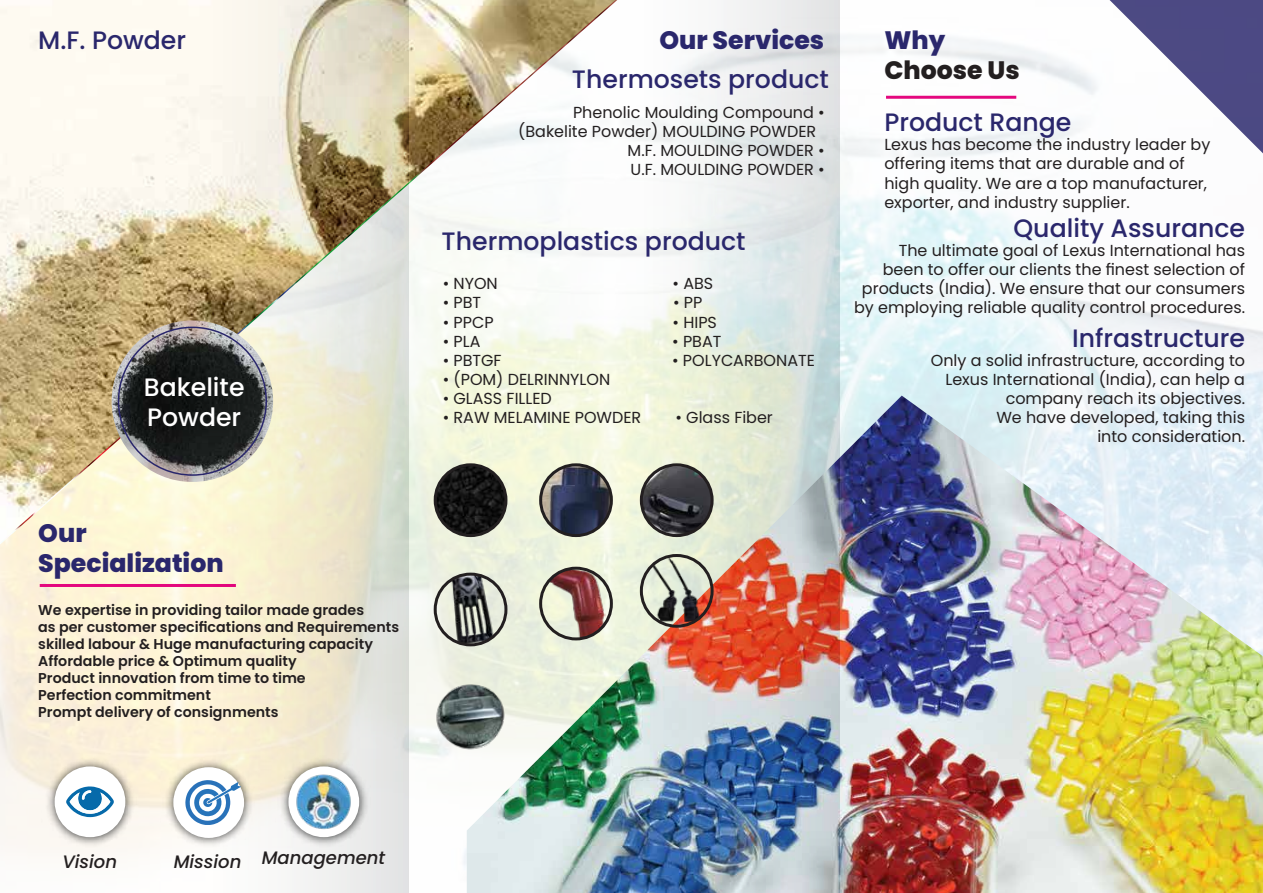
<style>
.page{position:relative;width:1263px;height:893px;background:#fff}
.page>*{position:absolute;margin:0;border:0;box-sizing:border-box;transform-origin:0 0}
.t1{font:500 25.2px "Poppins";color:#2a276c}
.t2{font:800 25.2px/30.2px "Poppins";color:#2a276c}
.t3{font:500 25.2px/30.2px "Poppins";color:#fff}
.t4{font:800 25.2px "Poppins";color:#231f20}
.t5{font:italic 500 18px "Poppins";color:#231f20}
.t6{font:15.9px/19.2px "Poppins";color:#231f20;text-align:right}
.t7{font:600 14.25px/17.1px "Poppins";color:#231f20}
</style>
<div class="page">
<img style="left:0;top:0;width:1263px;height:881px">
<img style="left:467px;top:396px;width:796px;height:497px">
<img style="left:0;top:0;width:615px;height:543px">
<hr style="left:886px;top:96px;width:130px;height:3px;background:#e4087e">
<hr style="left:40px;top:584px;width:196px;height:3px;background:#e4087e">
<img style="left:638px;top:0;width:201px;height:893px">
<svg style="left:207px;top:0;width:202px;height:893px;background:#e3ddc8"></svg>
<img style="left:435px;top:465px;width:71px;height:71px;border-radius:35px">
<div style="left:434px;top:463px;width:73px;height:74px;border:3px solid #231f20;border-radius:50%"></div>
<img style="left:42px;top:753px;width:96px;height:97px">
<div style="left:55px;top:766px;width:70px;height:71px;background:#fff;border-radius:50%"></div>
<img style="left:160px;top:754px;width:97px;height:97px">
<div style="left:173px;top:767px;width:71px;height:71px;background:#fff;border-radius:50%"></div>
<img style="left:276px;top:753px;width:96px;height:97px">
<div style="left:288px;top:766px;width:71px;height:71px;background:#fff;border-radius:50%"></div>
<svg style="left:66px;top:786px;width:48px;height:31px"></svg>
<svg style="left:185px;top:780px;width:56px;height:45px"></svg>
<img style="left:295px;top:773px;width:58px;height:58px">
<img style="left:541px;top:465px;width:70px;height:71px;border-radius:35px">
<div style="left:539px;top:463px;width:74px;height:74px;border:3px solid #231f20;border-radius:50%"></div>
<img style="left:641px;top:465px;width:71px;height:71px;border-radius:35px">
<div style="left:640px;top:463px;width:74px;height:74px;border:3px solid #231f20;border-radius:50%"></div>
<img style="left:435px;top:683px;width:71px;height:68px">
<img style="left:651px;top:555px;width:51px;height:67px">
<div style="left:640px;top:554px;width:74px;height:74px;border:3px solid #231f20;border-radius:50%"></div>
<img style="left:443px;top:574px;width:55px;height:71px">
<div style="left:434px;top:573px;width:73px;height:73px;border:3px solid #231f20;border-radius:50%"></div>
<img style="left:546px;top:568px;width:60px;height:71px">
<div style="left:539px;top:567px;width:74px;height:73px;border:3px solid #231f20;border-radius:50%"></div>
<img style="left:112px;top:320px;width:161px;height:162px;border-radius:81px">
<img style="left:113px;top:337px;width:178px;height:143px">
<h1 class="t1" style="left:38px;top:26px;width:149px">M.F. Powder</h1>
<h1 class="t3" style="left:144px;top:372px;width:102px">Bakelite<br>Powder</h1>
<h1 class="t2" style="left:38px;top:518px;width:187px">Our<br>Specialization</h1>
<p class="t7" style="left:38px;top:601px;width:362px">We expertise in providing tailor made grades<br>as per customer specifications and Requirements skilled labour &amp; Huge manufacturing capacity Affordable price &amp; Optimum quality<br>Product innovation from time to time<br>Perfection commitment<br>Prompt delivery of consignments</p>
<h1 class="t2" style="left:659px;top:25px;width:166px">Our Services</h1>
<h1 class="t1" style="left:572px;top:64px;width:258px">Thermosets product</h1>
<p class="t6" style="left:573px;top:103px;width:253px">Phenolic Moulding Compound •</p>
<p class="t6" style="left:518px;top:122px;width:300px">(Bakelite Powder) MOULDING POWDER</p>
<p class="t6" style="left:628px;top:141px;width:199px">M.F. MOULDING POWDER •</p>
<p class="t6" style="left:630px;top:160px;width:196px">U.F. MOULDING POWDER •</p>
<h1 class="t1" style="left:442px;top:226px;width:305px">Thermoplastics product</h1>
<p class="t6" style="left:443px;top:274px;width:57px">• NYON</p>
<p class="t6" style="left:673px;top:274px;width:42px">• ABS</p>
<p class="t6" style="left:443px;top:293px;width:40px">• PBT</p>
<p class="t6" style="left:673px;top:293px;width:31px">• PP</p>
<p class="t6" style="left:443px;top:313px;width:52px">• PPCP</p>
<p class="t6" style="left:673px;top:313px;width:46px">• HIPS</p>
<p class="t6" style="left:443px;top:332px;width:39px">• PLA</p>
<p class="t6" style="left:672px;top:332px;width:51px">• PBAT</p>
<p class="t6" style="left:443px;top:351px;width:60px">• PBTGF</p>
<p class="t6" style="left:672px;top:351px;width:144px">• POLYCARBONATE</p>
<p class="t6" style="left:443px;top:370px;width:169px">• (POM) DELRINNYLON</p>
<p class="t6" style="left:443px;top:389px;width:111px">• GLASS FILLED</p>
<p class="t6" style="left:443px;top:408px;width:200px">• RAW MELAMINE POWDER</p>
<p class="t6" style="left:675px;top:408px;width:99px">• Glass Fiber</p>
<h1 class="t2" style="left:884px;top:25px;width:62px">Why</h1>
<h1 class="t4" style="left:884px;top:56px;width:137px">Choose Us</h1>
<h1 class="t1" style="left:884px;top:108px;width:189px">Product Range</h1>
<p class="t6" style="left:884px;top:135px;width:327px;text-align:left">Lexus has become the industry leader by offering items that are durable and of high quality. We are a top manufacturer, exporter, and industry supplier.</p>
<h1 class="t1" style="left:1013px;top:213px;width:233px">Quality Assurance</h1>
<p class="t6" style="left:854px;top:241px;width:392px">The ultimate goal of Lexus International has been to offer our clients the finest selection of products (India). We ensure that our consumers by employing reliable quality control procedures.</p>
<h1 class="t1" style="left:1072px;top:323px;width:174px">Infrastructure</h1>
<p class="t6" style="left:931px;top:351px;width:316px">Only a solid infrastructure, according to Lexus International (India), can help a company reach its objectives.<br>We have developed, taking this<br>into consideration.</p>
<p class="t5" style="left:62px;top:851px;width:56px">Vision</p>
<p class="t5" style="left:174px;top:848px;width:213px">Mission Management</p>
</div>
